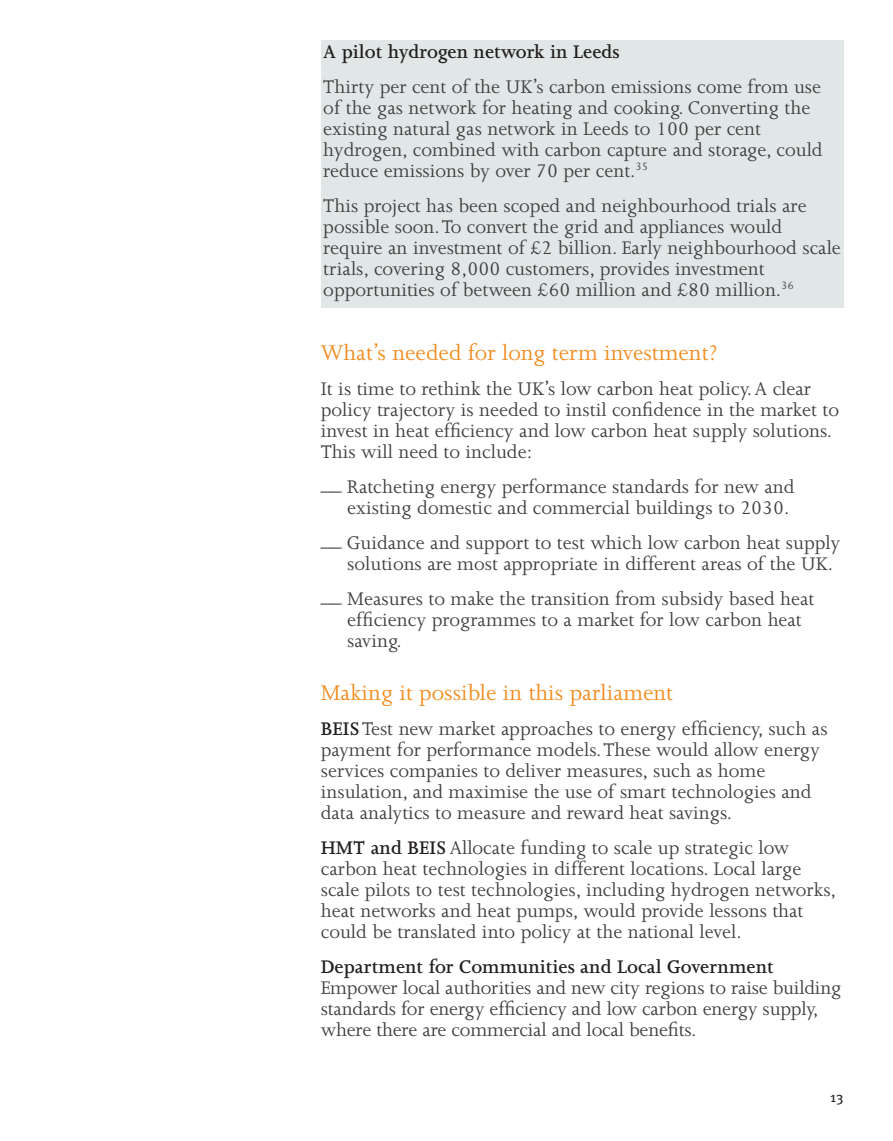
<style>
.page{position:relative;width:893px;height:1141px;background:#fff}
.page>*{position:absolute;margin:0;border:0;box-sizing:border-box;transform-origin:0 0}
.t1{font:24.5px "Joanna";color:#f28b1d}
.t2{font:21px/21px "Joanna";color:#3e3e3f}
.t3{font:600 21px "Joanna";color:#231f20}
.t4{font:14px "Meta OT";color:#231f20}
.s1{font-weight:600;color:#231f20}
</style>
<div class="page">
<div style="left:321px;top:40px;width:522px;height:268px;background:#e1e6e6"></div>
<p class="t3" style="left:323px;top:40px;width:298px">A pilot hydrogen network in Leeds</p>
<p class="t2" style="left:323px;top:76px;width:501px">Thirty per cent of the UK’s carbon emissions come from use of the gas network for heating and cooking. Converting the existing natural gas network in Leeds to 100 per cent hydrogen, combined with carbon capture and storage, could reduce emissions by over 70 per cent.<sup>35</sup></p>
<p class="t2" style="left:323px;top:195px;width:519px">This project has been scoped and neighbourhood trials are possible soon. To convert the grid and appliances would require an investment of £2 billion. Early neighbourhood scale trials, covering 8,000 customers, provides investment opportunities of between £60 million and £80 million.<sup>36</sup></p>
<p class="t1" style="left:321px;top:340px;width:398px">What’s needed for long term investment?</p>
<p class="t2" style="left:321px;top:378px;width:520px">It is time to rethink the UK’s low carbon heat policy. A clear policy trajectory is needed to instil confidence in the market to invest in heat efficiency and low carbon heat supply solutions.<br>This will need to include:</p>
<p class="t2" style="left:321px;top:476px;width:475px;text-align:right">__ Ratcheting energy performance standards for new and existing domestic and commercial buildings to 2030.</p>
<p class="t2" style="left:347px;top:532px;width:494px;text-indent:-26px">__ Guidance and support to test which low carbon heat supply solutions are most appropriate in different areas of the UK.</p>
<p class="t2" style="left:347px;top:588px;width:469px;text-indent:-26px">__ Measures to make the transition from subsidy based heat efficiency programmes to a market for low carbon heat saving.</p>
<p class="t1" style="left:321px;top:679px;width:354px">Making it possible in this parliament</p>
<p class="t2" style="left:321px;top:718px;width:508px"><span class="s1">BEIS</span> Test new market approaches to energy efficiency, such as payment for performance models. These would allow energy services companies to deliver measures, such as home insulation, and maximise the use of smart technologies and data analytics to measure and reward heat savings.</p>
<p class="t2" style="left:321px;top:837px;width:517px"><span class="s1">HMT and BEIS</span> Allocate funding to scale up strategic low carbon heat technologies in different locations. Local large scale pilots to test technologies, including hydrogen networks, heat networks and heat pumps, would provide lessons that could be translated into policy at the national level.</p>
<p class="t3" style="left:321px;top:955px;width:454px">Department for Communities and Local Government</p>
<p class="t2" style="left:321px;top:977px;width:522px">Empower local authorities and new city regions to raise building standards for energy efficiency and low carbon energy supply, where there are commercial and local benefits.</p>
<p class="t4" style="left:830px;top:1088px;width:15px">13</p>
</div>
